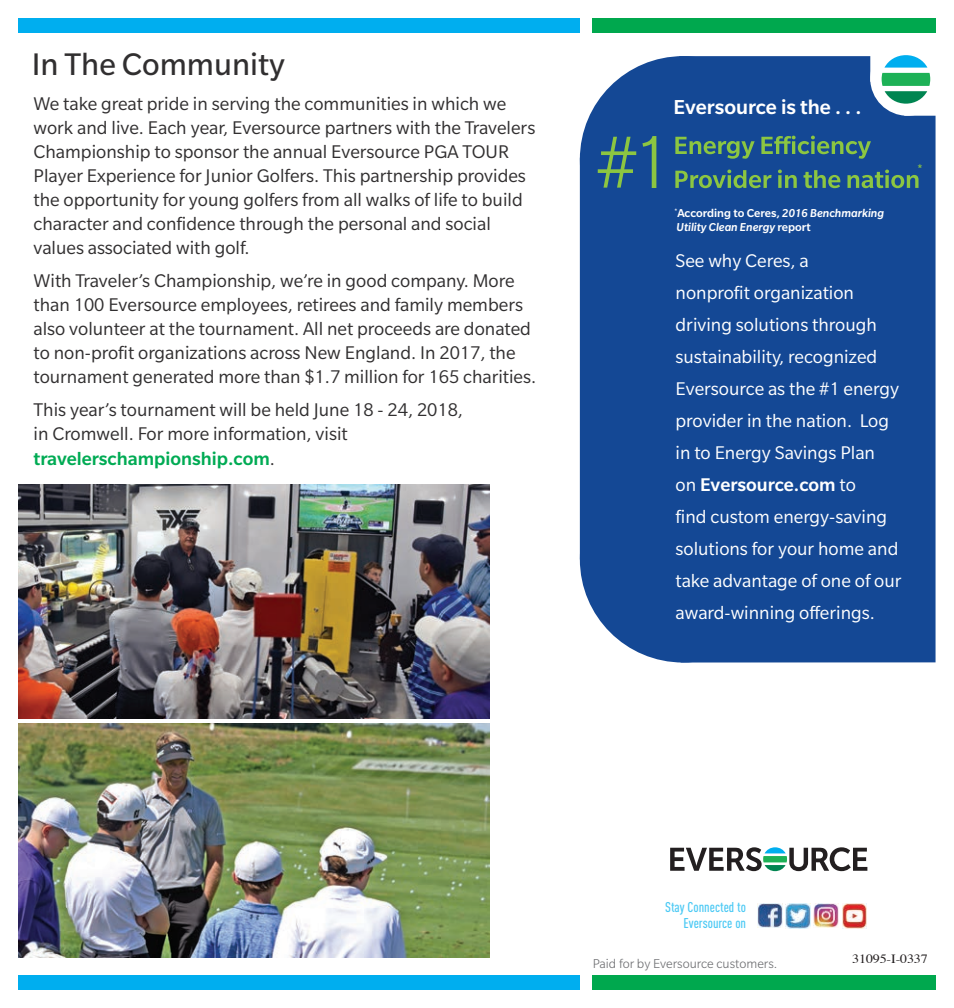
<style>
.page{position:relative;width:954px;height:1008px;background:#fff}
.page>*{position:absolute;margin:0;border:0;box-sizing:border-box;transform-origin:0 0}
.t1{font:34px "Slate Pro";color:#312f30}
.t2{font:500 22px "Slate Pro";color:#fff}
.t3{font:20px/24px "Slate Pro";color:#312f30}
.t4{font:20px/32px "Slate Pro";color:#fff}
.t5{font:300 14px "Slate Pro";color:#6c6d70}
.t6{font:500 14px/16px "DIN Cond";color:#4bc9f4;text-align:right}
.t7{font:12.6px "Times";letter-spacing:-.01em;color:#231f20;scale:1.11 1}
.t8{font:italic 500 12.4px/14px "Slate Pro";color:#fff}
.t9{font:500 12px "Slate Pro";color:#8cc641}
.s1{font-weight:500;color:#00ab54}
.s2{font-style:normal}
.s3{font-weight:500}
</style>
<div class="page">
<div style="left:18px;top:18px;width:562px;height:15px;background:#00aeef"></div>
<div style="left:593px;top:18px;width:343px;height:15px;background:#00a84e"></div>
<div style="left:18px;top:976px;width:562px;height:14px;background:#00aeef"></div>
<div style="left:593px;top:976px;width:343px;height:14px;background:#00a84e"></div>
<svg style="left:670px;top:847px;width:197px;height:24px"></svg>
<img style="left:786px;top:904px;width:24px;height:24px">
<img style="left:758px;top:904px;width:24px;height:24px">
<img style="left:814px;top:904px;width:24px;height:24px">
<img style="left:842px;top:904px;width:24px;height:24px">
<img style="left:18px;top:485px;width:472px;height:234px">
<img style="left:19px;top:724px;width:471px;height:234px">
<div style="left:580px;top:56px;width:356px;height:607px;background:#144895"></div>
<svg style="left:870px;top:55px;width:66px;height:61px"></svg>
<svg style="left:675px;top:137px;width:80px;height:22px;background:#3c7278"></svg>
<svg style="left:761px;top:136px;width:110px;height:23px;background:#3a7079"></svg>
<svg style="left:675px;top:170px;width:97px;height:18px;background:#427874"></svg>
<svg style="left:778px;top:170px;width:19px;height:18px"></svg>
<svg style="left:804px;top:170px;width:36px;height:18px"></svg>
<svg style="left:848px;top:170px;width:71px;height:18px"></svg>
<svg style="left:598px;top:137px;width:38px;height:51px;background:#376d7b"></svg>
<svg style="left:642px;top:136px;width:14px;height:52px"></svg>
<h1 class="t1" style="left:32px;top:47px;width:255px">In The Community</h1>
<p class="t3" style="left:34px;top:92px;width:503px">We take great pride in serving the communities in which we work and live. Each year, Eversource partners with the Travelers Championship to sponsor the annual Eversource PGA TOUR Player Experience for Junior Golfers. This partnership provides the opportunity for young golfers from all walks of life to build character and confidence through the personal and social values associated with golf.</p>
<p class="t3" style="left:34px;top:269px;width:504px">With Traveler’s Championship, we’re in good company. More than 100 Eversource employees, retirees and family members also volunteer at the tournament. All net proceeds are donated to non-profit organizations across New England. In 2017, the tournament generated more than $1.7 million for 165 charities.</p>
<p class="t3" style="left:34px;top:398px;width:431px">This year’s tournament will be held June 18 - 24, 2018, in Cromwell. For more information, visit <span class="s1">travelerschampionship.com</span>.</p>
<p class="t2" style="left:674px;top:95px;width:189px">Eversource is the . . .</p>
<p class="t8" style="left:674px;top:206px;width:211px"><sup>*</sup><span class="s2">According to Ceres,</span> 2016 Benchmarking<br>Utility Clean Energy <span class="s2">report</span></p>
<p class="t4" style="left:676px;top:245px;width:227px">See why Ceres, a<br>nonprofit organization driving solutions through sustainability, recognized<br>Eversource as the #1 energy provider in the nation. Log in to Energy Savings Plan<br>on <span class="s3">Eversource.com</span> to<br>find custom energy-saving solutions for your home and take advantage of one of our award-winning offerings.</p>
<p class="t9" style="left:918px;top:162px;width:7px">*</p>
<p class="t6" style="left:665px;top:898px;width:83px">Stay Connected to<br>Eversource on</p>
<p class="t5" style="left:593px;top:957px;width:186px">Paid for by Eversource customers.</p>
<p class="t7" style="left:852px;top:947px;width:69px">31095-I-0337</p>
</div>
